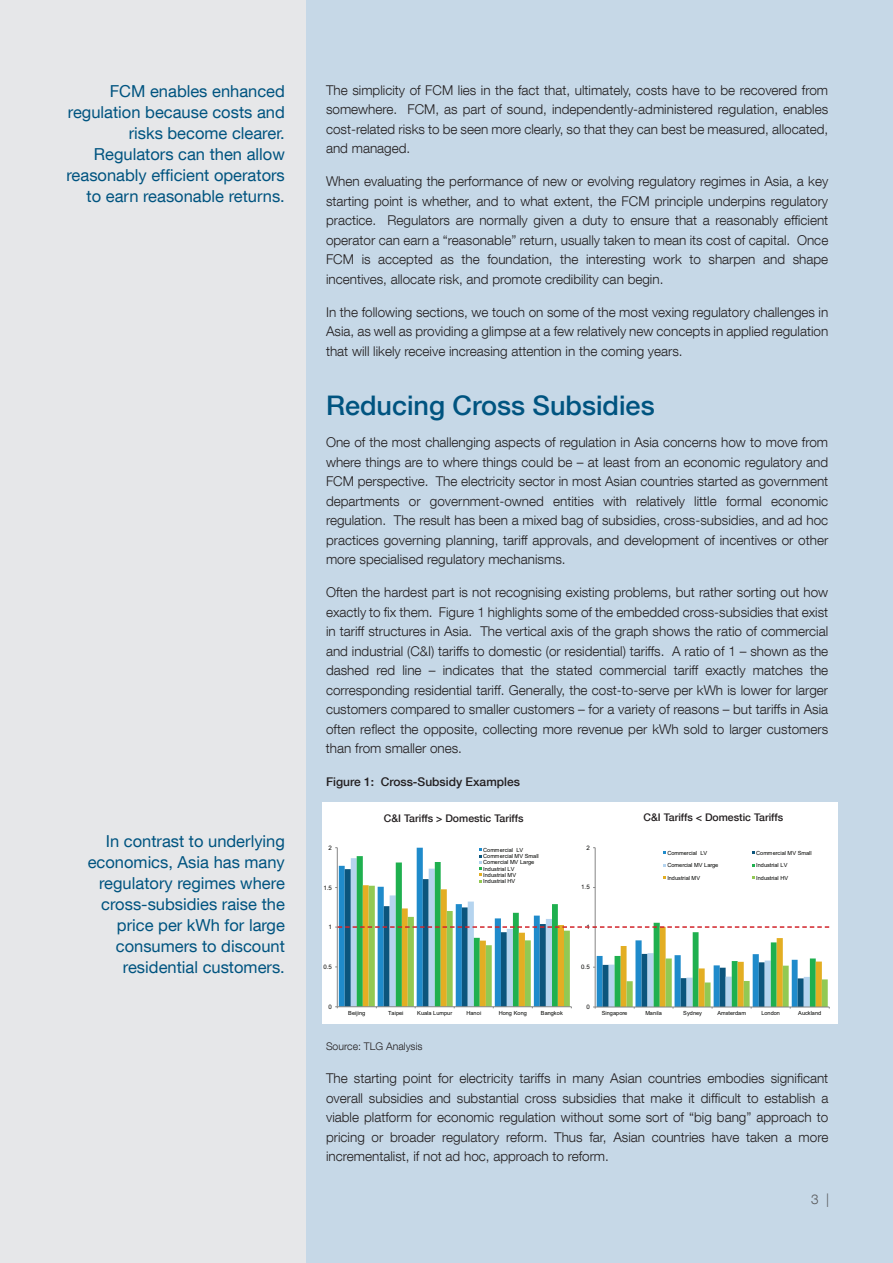
<style>
.page{position:relative;width:893px;height:1263px;background:#fff}
.page>*{position:absolute;margin:0;border:0;box-sizing:border-box;transform-origin:0 0}
.t1{font:500 27px "Helvetica Neue LT Com";color:#005480}
.t2{font:16.5px/21px "Helvetica Neue LT Com";color:#005480;text-align:right}
.t3{font:300 13.5px/19.5px "Helvetica Neue LT Com";color:#231f20;text-align:justify}
.t4{font:300 13.5px "Helvetica Neue LT Com";color:#57585a}
.t5{font:500 12px "Helvetica Neue LT Com";color:#231f20}
.t6{font:500 10.5px "Helvetica Neue LT Com";color:#231f20}
.t7{font:300 10.5px "Helvetica Neue LT Com";color:#231f20}
.t8{font:6.15px "Arial";color:#040503}
.t9{font:5.55px/6.3px "Arial";letter-spacing:-.01em;color:#040503}
</style>
<div class="page">
<div style="left:305px;top:0;width:588px;height:1263px;background:#c6d8e7"></div>
<div style="left:322px;top:802px;width:516px;height:222px;background:#fff"></div>
<div style="left:0;top:0;width:305px;height:1263px;background:#e6e7e9"></div>
<svg style="left:335px;top:847px;width:495px;height:161px"></svg>
<p class="t2" style="left:66px;top:80px;width:220px">FCM enables enhanced regulation because costs and risks become clearer.<br>Regulators can then allow reasonably efficient operators to earn reasonable returns.</p>
<p class="t2" style="left:88px;top:830px;width:199px">In contrast to underlying economics, Asia has many regulatory regimes where cross-subsidies raise the price per kWh for large consumers to discount residential customers.</p>
<p class="t3" style="left:326px;top:80px;width:504px">The simplicity of FCM lies in the fact that, ultimately, costs have to be recovered from somewhere. FCM, as part of sound, independently-administered regulation, enables cost-related risks to be seen more clearly, so that they can best be measured, allocated, and managed.</p>
<p class="t3" style="left:326px;top:171px;width:504px">When evaluating the performance of new or evolving regulatory regimes in Asia, a key starting point is whether, and to what extent, the FCM principle underpins regulatory practice. Regulators are normally given a duty to ensure that a reasonably efficient operator can earn a “reasonable” return, usually taken to mean its cost of capital. Once FCM is accepted as the foundation, the interesting work to sharpen and shape incentives, allocate risk, and promote credibility can begin.</p>
<p class="t3" style="left:326px;top:302px;width:504px">In the following sections, we touch on some of the most vexing regulatory challenges in Asia, as well as providing a glimpse at a few relatively new concepts in applied regulation that will likely receive increasing attention in the coming years.</p>
<h1 class="t1" style="left:326px;top:389px;width:330px">Reducing Cross Subsidies</h1>
<p class="t3" style="left:326px;top:432px;width:504px">One of the most challenging aspects of regulation in Asia concerns how to move from where things are to where things could be – at least from an economic regulatory and FCM perspective. The electricity sector in most Asian countries started as government departments or government-owned entities with relatively little formal economic regulation. The result has been a mixed bag of subsidies, cross-subsidies, and ad hoc practices governing planning, tariff approvals, and development of incentives or other more specialised regulatory mechanisms.</p>
<p class="t3" style="left:326px;top:582px;width:504px">Often the hardest part is not recognising existing problems, but rather sorting out how exactly to fix them. Figure 1 highlights some of the embedded cross-subsidies that exist in tariff structures in Asia. The vertical axis of the graph shows the ratio of commercial and industrial (C&amp;I) tariffs to domestic (or residential) tariffs. A ratio of 1 – shown as the dashed red line – indicates that the stated commercial tariff exactly matches the corresponding residential tariff. Generally, the cost-to-serve per kWh is lower for larger customers compared to smaller customers – for a variety of reasons – but tariffs in Asia often reflect the opposite, collecting more revenue per kWh sold to larger customers than from smaller ones.</p>
<p class="t5" style="left:326px;top:775px;width:195px">Figure 1: Cross-Subsidy Examples</p>
<p class="t6" style="left:384px;top:812px;width:141px">C&amp;I Tariffs &gt; Domestic Tariffs</p>
<p class="t6" style="left:643px;top:811px;width:141px">C&amp;I Tariffs &lt; Domestic Tariffs</p>
<p class="t8" style="left:328px;top:843px;width:5px">2</p>
<p class="t8" style="left:323px;top:883px;width:10px">1.5</p>
<p class="t9" style="left:483px;top:846px;width:57px">Commercial LV<br>Commercial MV Small<br>Comercial MV Large<br>Industrial LV<br>Industrial MV<br>Industrial HV</p>
<p class="t8" style="left:586px;top:843px;width:5px">2</p>
<p class="t8" style="left:581px;top:883px;width:10px">1.5</p>
<p class="t9" style="left:667px;top:849px;width:41px">Commercial LV</p>
<p class="t9" style="left:756px;top:849px;width:57px">Commercial MV Small</p>
<p class="t9" style="left:667px;top:862px;width:53px">Comercial MV Large</p>
<p class="t9" style="left:756px;top:862px;width:33px">Industrial LV</p>
<p class="t9" style="left:667px;top:875px;width:34px">Industrial MV</p>
<p class="t9" style="left:756px;top:875px;width:34px">Industrial HV</p>
<p class="t8" style="left:328px;top:923px;width:5px">1</p>
<p class="t8" style="left:586px;top:923px;width:5px">1</p>
<p class="t8" style="left:323px;top:962px;width:10px">0.5</p>
<p class="t8" style="left:581px;top:963px;width:10px">0.5</p>
<p class="t8" style="left:328px;top:1002px;width:5px">0</p>
<p class="t8" style="left:586px;top:1002px;width:5px">0</p>
<p class="t9" style="left:348px;top:1010px;width:18px">Beijing</p>
<p class="t9" style="left:388px;top:1010px;width:17px">Taipei</p>
<p class="t9" style="left:417px;top:1010px;width:37px">Kuala Lumpur</p>
<p class="t9" style="left:466px;top:1010px;width:16px">Hanoi</p>
<p class="t9" style="left:499px;top:1010px;width:30px">Hong Kong</p>
<p class="t9" style="left:541px;top:1010px;width:23px">Bangkok</p>
<p class="t9" style="left:602px;top:1010px;width:27px">Singapore</p>
<p class="t9" style="left:645px;top:1010px;width:18px">Manila</p>
<p class="t9" style="left:683px;top:1010px;width:20px">Sydney</p>
<p class="t9" style="left:717px;top:1010px;width:30px">Amsterdam</p>
<p class="t9" style="left:761px;top:1010px;width:20px">London</p>
<p class="t9" style="left:798px;top:1010px;width:25px">Auckland</p>
<p class="t7" style="left:326px;top:1040px;width:98px">Source: TLG Analysis</p>
<p class="t3" style="left:326px;top:1068px;width:504px">The starting point for electricity tariffs in many Asian countries embodies significant overall subsidies and substantial cross subsidies that make it difficult to establish a viable platform for economic regulation without some sort of “big bang” approach to pricing or broader regulatory reform. Thus far, Asian countries have taken a more incrementalist, if not ad hoc, approach to reform.</p>
<p class="t4" style="left:811px;top:1191px;width:20px">3 |</p>
</div>
